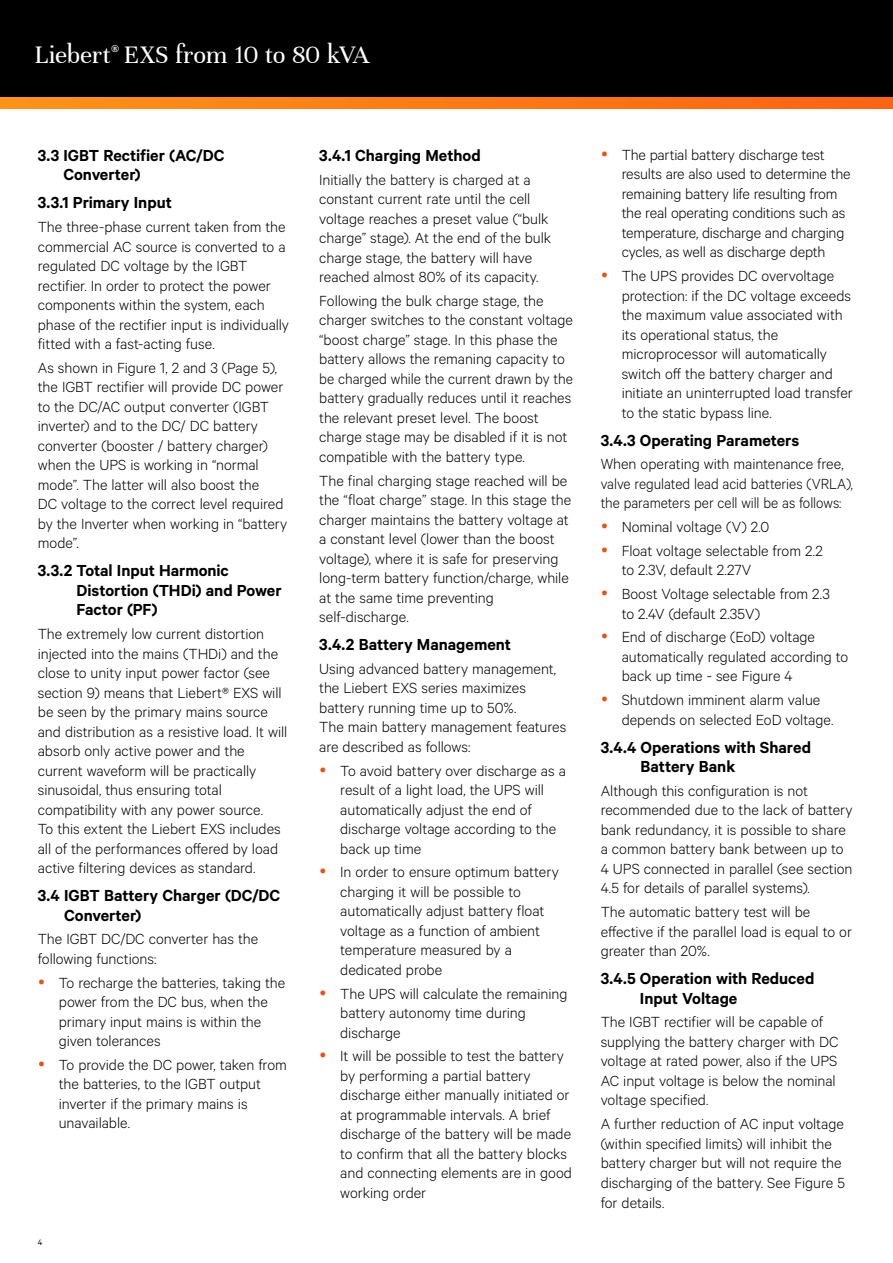
<style>
.page{position:relative;width:893px;height:1263px;background:#fff}
.page>*{position:absolute;margin:0;border:0;box-sizing:border-box;transform-origin:0 0}
.t1{font:27px "Unna";letter-spacing:-.005em;color:#fff}
.t2{font:600 18px/19.5px "Calibre";color:#000}
.t3{font:300 16.5px/19.5px "Calibre";color:#000}
.t4{font:9px "Calibre";color:#000}
</style>
<div class="page">
<div style="left:0;top:0;width:893px;height:108px;background:#000"></div>
<svg style="left:0;top:98px;width:893px;height:10px;background:#ff7a13"></svg>
<h1 class="t1" style="left:35px;top:39px;width:336px">Liebert<sup>®</sup> EXS from 10 to 80 kVA</h1>
<p class="t2" style="left:63px;top:145px;width:163px;text-indent:-26px">3.3 IGBT Rectifier (AC/DC<br>Converter)</p>
<p class="t2" style="left:38px;top:192px;width:136px">3.3.1 Primary Input</p>
<p class="t3" style="left:38px;top:216px;width:253px">The three-phase current taken from the commercial AC source is converted to a regulated DC voltage by the IGBT rectifier. In order to protect the power components within the system, each phase of the rectifier input is individually fitted with a fast-acting fuse.</p>
<p class="t3" style="left:38px;top:357px;width:251px">As shown in Figure 1, 2 and 3 (Page 5), the IGBT rectifier will provide DC power to the DC/AC output converter (IGBT inverter) and to the DC/ DC battery converter (booster / battery charger) when the UPS is working in “normal mode”. The latter will also boost the<br>DC voltage to the correct level required by the Inverter when working in “battery mode”.</p>
<p class="t2" style="left:77px;top:560px;width:207px;text-indent:-39px">3.3.2 Total Input Harmonic<br>Distortion (THDi) and Power<br>Factor (PF)</p>
<p class="t3" style="left:38px;top:623px;width:251px">The extremely low current distortion injected into the mains (THDi) and the close to unity input power factor (see section 9) means that Liebert® EXS will be seen by the primary mains source and distribution as a resistive load. It will absorb only active power and the current waveform will be practically sinusoidal, thus ensuring total compatibility with any power source.<br>To this extent the Liebert EXS includes all of the performances offered by load active filtering devices as standard.</p>
<p class="t2" style="left:64px;top:885px;width:218px;text-indent:-26px">3.4 IGBT Battery Charger (DC/DC<br>Converter)</p>
<p class="t3" style="left:38px;top:929px;width:222px">The IGBT DC/DC converter has the following functions:</p>
<p class="t3" style="left:59px;top:972px;width:228px">To recharge the batteries, taking the power from the DC bus, when the primary input mains is within the given tolerances</p>
<p class="t3" style="left:59px;top:1054px;width:230px">To provide the DC power, taken from the batteries, to the IGBT output inverter if the primary mains is unavailable.</p>
<p class="t4" style="left:38px;top:1236px;width:6px">4</p>
<p class="t2" style="left:319px;top:145px;width:163px">3.4.1 Charging Method</p>
<p class="t3" style="left:319px;top:169px;width:233px">Initially the battery is charged at a constant current rate until the cell voltage reaches a preset value (“bulk charge” stage). At the end of the bulk charge stage, the battery will have reached almost 80% of its capacity.</p>
<p class="t3" style="left:319px;top:290px;width:255px">Following the bulk charge stage, the charger switches to the constant voltage “boost charge” stage. In this phase the battery allows the remaning capacity to be charged while the current drawn by the battery gradually reduces until it reaches the relevant preset level. The boost charge stage may be disabled if it is not compatible with the battery type.</p>
<p class="t3" style="left:319px;top:470px;width:253px">The final charging stage reached will be the “float charge” stage. In this stage the charger maintains the battery voltage at a constant level (lower than the boost voltage), where it is safe for preserving long-term battery function/charge, while at the same time preventing self-discharge.</p>
<p class="t2" style="left:319px;top:634px;width:193px">3.4.2 Battery Management</p>
<p class="t3" style="left:319px;top:658px;width:249px">Using advanced battery management, the Liebert EXS series maximizes battery running time up to 50%.<br>The main battery management features are described as follows:</p>
<p class="t3" style="left:340px;top:760px;width:227px">To avoid battery over discharge as a result of a light load, the UPS will automatically adjust the end of discharge voltage according to the back up time</p>
<p class="t3" style="left:340px;top:862px;width:220px">In order to ensure optimum battery charging it will be possible to automatically adjust battery float voltage as a function of ambient temperature measured by a dedicated probe</p>
<p class="t3" style="left:340px;top:983px;width:229px">The UPS will calculate the remaining battery autonomy time during discharge</p>
<p class="t3" style="left:340px;top:1046px;width:233px">It will be possible to test the battery by performing a partial battery discharge either manually initiated or at programmable intervals. A brief discharge of the battery will be made to confirm that all the battery blocks and connecting elements are in good working order</p>
<p class="t3" style="left:622px;top:144px;width:230px">The partial battery discharge test results are also used to determine the remaining battery life resulting from the real operating conditions such as temperature, discharge and charging cycles, as well as discharge depth</p>
<p class="t3" style="left:622px;top:265px;width:233px">The UPS provides DC overvoltage protection: if the DC voltage exceeds the maximum value associated with its operational status, the microprocessor will automatically switch off the battery charger and initiate an uninterrupted load transfer to the static bypass line.</p>
<p class="t2" style="left:601px;top:430px;width:200px">3.4.3 Operating Parameters</p>
<p class="t3" style="left:601px;top:454px;width:254px">When operating with maintenance free, valve regulated lead acid batteries (VRLA), the parameters per cell will be as follows:</p>
<p class="t3" style="left:622px;top:514px;width:202px;line-height:23.7px">Nominal voltage (V) 2.0<br>Float voltage selectable from 2.2</p>
<p class="t3" style="left:622px;top:558px;width:210px;line-height:23.7px">to 2.3V, default 2.27V<br>Boost Voltage selectable from 2.3</p>
<p class="t3" style="left:622px;top:601px;width:195px;line-height:23.7px">to 2.4V (default 2.35V)<br>End of discharge (EoD) voltage</p>
<p class="t3" style="left:622px;top:646px;width:228px">automatically regulated according to back up time - see Figure 4</p>
<p class="t3" style="left:622px;top:689px;width:213px">Shutdown imminent alarm value depends on selected EoD voltage.</p>
<p class="t2" style="left:641px;top:737px;width:172px;text-indent:-40px">3.4.4 Operations with Shared<br>Battery Bank</p>
<p class="t3" style="left:601px;top:780px;width:253px">Although this configuration is not recommended due to the lack of battery bank redundancy, it is possible to share a common battery bank between up to 4 UPS connected in parallel (see section 4.5 for details of parallel systems).</p>
<p class="t3" style="left:601px;top:901px;width:253px">The automatic battery test will be effective if the parallel load is equal to or greater than 20%.</p>
<p class="t2" style="left:640px;top:968px;width:176px;text-indent:-39px">3.4.5 Operation with Reduced<br>Input Voltage</p>
<p class="t3" style="left:601px;top:1012px;width:239px">The IGBT rectifier will be capable of supplying the battery charger with DC voltage at rated power, also if the UPS AC input voltage is below the nominal voltage specified.</p>
<p class="t3" style="left:601px;top:1113px;width:246px">A further reduction of AC input voltage (within specified limits) will inhibit the battery charger but will not require the discharging of the battery. See Figure 5 for details.</p>
</div>
